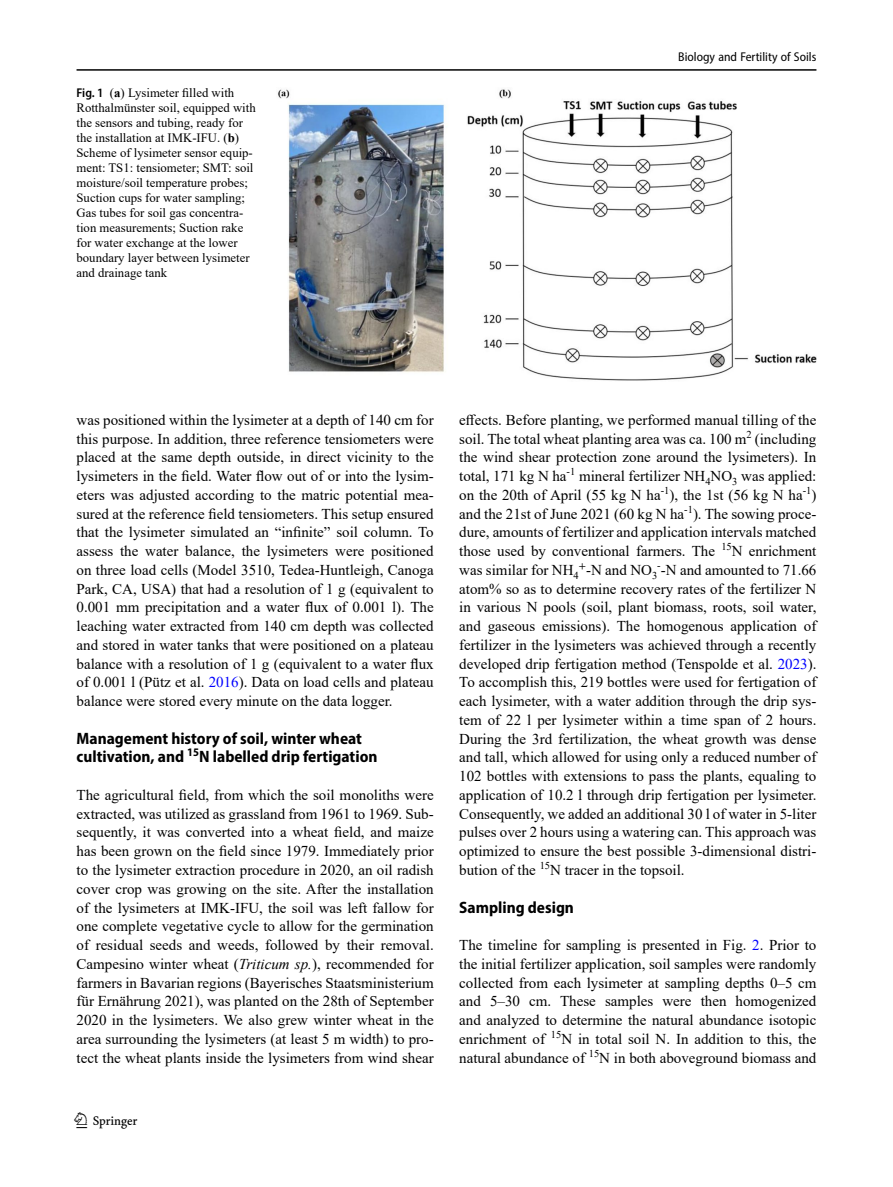
<style>
.page{position:relative;width:893px;height:1187px;background:#fff}
.page>*{position:absolute;margin:0;border:0;box-sizing:border-box;transform-origin:0 0}
.t1{font:22.5px "Springnew";color:#000}
.Head_2{font:700 semi-condensed 16.5px/18.8px "Myriad Pro";color:#000}
.Body_Text{font:15px/18.8px "Times New Roman";color:#000;text-align:justify}
.Body_Text_Indent{font:15px/18.8px "Times New Roman";color:#000;text-align:justify}
.Figure_Caption_Side{font:12.75px/15px "Times New Roman";color:#000}
.t2{font:semi-condensed 12.75px "Myriad Pro";color:#000}
.s1{font-family:"Myriad Pro";font-weight:600;font-stretch:semi-condensed}
.s2{font-weight:700}
.s3{color:#00f}
.s4{font-style:italic}
</style>
<div class="page">
<hr style="left:77px;top:69px;width:739px;height:2px;background:#000">
<img style="left:278px;top:89px;width:538px;height:292px">
<p class="Figure_Caption_Side" style="left:77px;top:84px;width:181px"><span class="s1">Fig. 1</span> (<span class="s2">a</span>) Lysimeter filled with<br>Rotthalmünster soil, equipped with the sensors and tubing, ready for the installation at IMK-IFU. (<span class="s2">b</span>)<br>Scheme of lysimeter sensor equip&shy;ment: TS1: tensiometer; SMT: soil moisture/soil temperature probes;<br>Suction cups for water sampling;<br>Gas tubes for soil gas concentra&shy;tion measurements; Suction rake for water exchange at the lower boundary layer between lysimeter and drainage tank</p>
<p class="t2" style="left:678px;top:49px;width:140px">Biology and Fertility of Soils</p>
<p class="Body_Text_Indent" style="left:77px;top:410px;width:359px">was positioned within the lysimeter at a depth of 140 cm for this purpose. In addition, three reference tensiometers were placed at the same depth outside, in direct vicinity to the lysimeters in the field. Water flow out of or into the lysim&shy;eters was adjusted according to the matric potential mea&shy;sured at the reference field tensiometers. This setup ensured that the lysimeter simulated an “infinite” soil column. To assess the water balance, the lysimeters were positioned on three load cells (Model 3510, Tedea-Huntleigh, Canoga Park, CA, USA) that had a resolution of 1 g (equivalent to 0.001 mm precipitation and a water flux of 0.001 l). The leaching water extracted from 140 cm depth was collected and stored in water tanks that were positioned on a plateau balance with a resolution of 1 g (equivalent to a water flux of 0.001 l (Pütz et al. <span class="s3">2016</span>). Data on load cells and plateau balance were stored every minute on the data logger.</p>
<p class="Head_2" style="left:77px;top:728px;width:302px">Management history of soil, winter wheat cultivation, and <sup>15</sup>N labelled drip fertigation</p>
<p class="Body_Text" style="left:77px;top:785px;width:359px">The agricultural field, from which the soil monoliths were extracted, was utilized as grassland from 1961 to 1969. Sub&shy;sequently, it was converted into a wheat field, and maize has been grown on the field since 1979. Immediately prior to the lysimeter extraction procedure in 2020, an oil radish cover crop was growing on the site. After the installation of the lysimeters at IMK-IFU, the soil was left fallow for one complete vegetative cycle to allow for the germination of residual seeds and weeds, followed by their removal.<br>Campesino winter wheat (<span class="s4">Triticum sp.</span>), recommended for farmers in Bavarian regions (Bayerisches Staatsministerium für Ernährung 2021), was planted on the 28th of September 2020 in the lysimeters. We also grew winter wheat in the area surrounding the lysimeters (at least 5 m width) to pro&shy;tect the wheat plants inside the lysimeters from wind shear</p>
<h1 class="t1" style="left:77px;top:1107px;width:63px">1 3</h1>
<p class="Body_Text" style="left:459px;top:410px;width:359px">effects. Before planting, we performed manual tilling of the soil. The total wheat planting area was ca. 100 m<sup>2</sup> (including the wind shear protection zone around the lysimeters). In total, 171 kg N ha<sup>-1</sup> mineral fertilizer NH<sub>4</sub>NO<sub>3</sub> was applied: on the 20th of April (55 kg N ha<sup>-1</sup>), the 1st (56 kg N ha<sup>-1</sup>) and the 21st of June 2021 (60 kg N ha<sup>-1</sup>). The sowing proce&shy;dure, amounts of fertilizer and application intervals matched those used by conventional farmers. The <sup>15</sup>N enrichment was similar for NH<sub>4</sub><sup>+</sup>-N and NO<sub>3</sub><sup>-</sup>-N and amounted to 71.66 atom% so as to determine recovery rates of the fertilizer N in various N pools (soil, plant biomass, roots, soil water, and gaseous emissions). The homogenous application of fertilizer in the lysimeters was achieved through a recently developed drip fertigation method (Tenspolde et al. <span class="s3">2023</span>).<br>To accomplish this, 219 bottles were used for fertigation of each lysimeter, with a water addition through the drip sys&shy;tem of 22 l per lysimeter within a time span of 2 hours.<br>During the 3rd fertilization, the wheat growth was dense and tall, which allowed for using only a reduced number of 102 bottles with extensions to pass the plants, equaling to application of 10.2 l through drip fertigation per lysimeter.<br>Consequently, we added an additional 30 l of water in 5-liter pulses over 2 hours using a watering can. This approach was optimized to ensure the best possible 3-dimensional distri&shy;bution of the <sup>15</sup>N tracer in the topsoil.</p>
<p class="Head_2" style="left:459px;top:897px;width:116px">Sampling design</p>
<p class="Body_Text" style="left:459px;top:935px;width:359px">The timeline for sampling is presented in Fig. <span class="s3">2</span>. Prior to the initial fertilizer application, soil samples were randomly collected from each lysimeter at sampling depths 0–5 cm and 5–30 cm. These samples were then homogenized and analyzed to determine the natural abundance isotopic enrichment of <sup>15</sup>N in total soil N. In addition to this, the natural abundance of <sup>15</sup>N in both aboveground biomass and</p>
</div>
